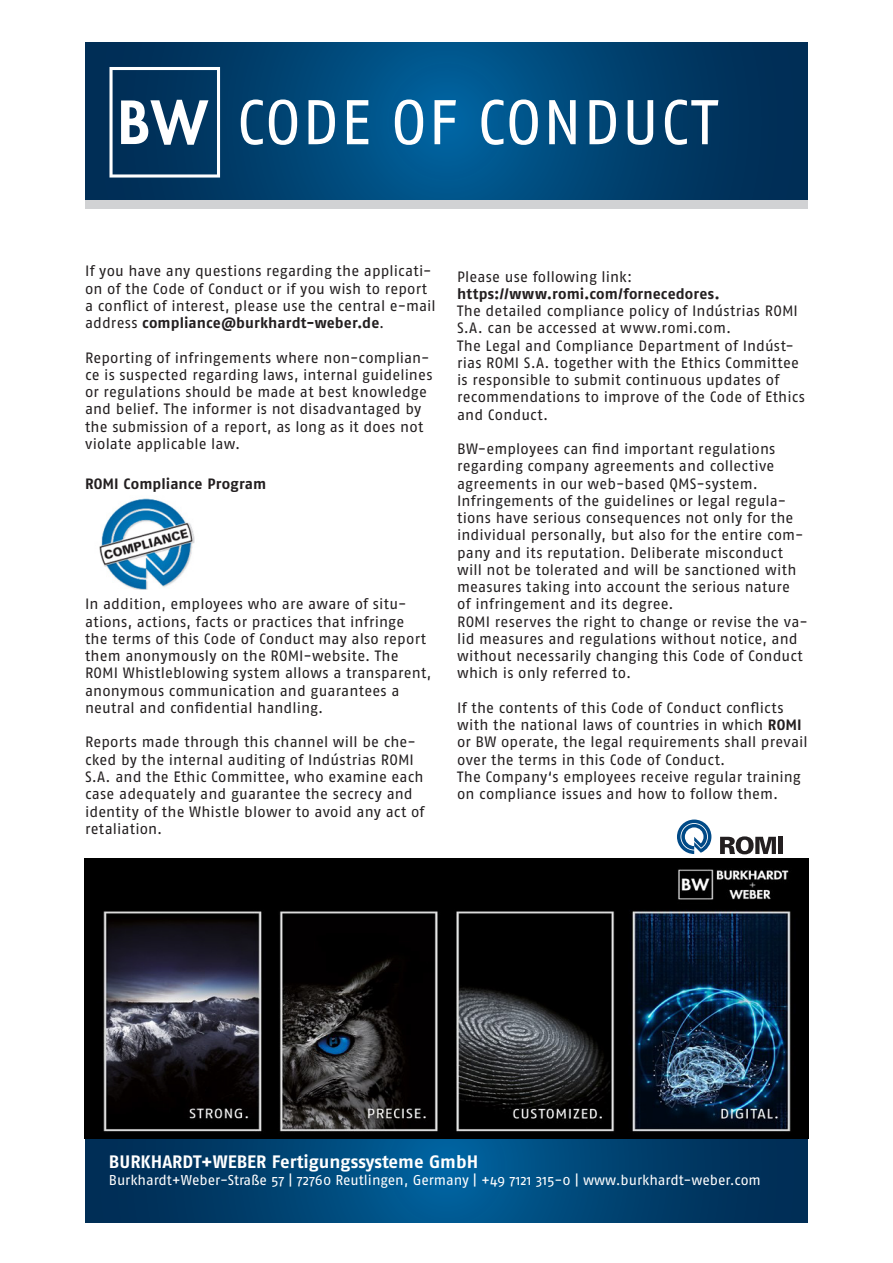
<style>
.page{position:relative;width:893px;height:1263px;background:#fff}
.page>*{position:absolute;margin:0;border:0;box-sizing:border-box;transform-origin:0 0}
.t1{font:63px "Fago OT";letter-spacing:.02em;color:#fff}
.t2{font:700 18px "Fago OT";color:#fff}
.t3{font:15px/17.2px "Fago OT";letter-spacing:.01em;color:#231f20}
.t4{font:700 15px "Fago OT";letter-spacing:.005em;color:#231f20}
.t5{font:14.25px "Fago OT";letter-spacing:-.005em;color:#fff}
.s1{font-weight:700}
</style>
<div class="page">
<svg style="left:85px;top:43px;width:723px;height:157px;background:#004473"></svg>
<div style="left:85px;top:200px;width:723px;height:8px;background:#d1d2d4"></div>
<svg style="left:85px;top:1138px;width:723px;height:85px;background:#004271"></svg>
<img style="left:99px;top:498px;width:96px;height:92px">
<div style="left:778px;top:837px;width:5px;height:17px;background:#231f20"></div>
<svg style="left:677px;top:819px;width:34px;height:35px"></svg>
<svg style="left:720px;top:836px;width:56px;height:18px"></svg>
<svg style="left:109px;top:67px;width:111px;height:111px"></svg>
<img style="left:85px;top:858px;width:723px;height:280px">
<p class="t1" style="left:236px;top:84px;width:482px">CODE OF CONDUCT</p>
<p class="t3" style="left:85px;top:262px;width:352px">If you have any questions regarding the applicati&shy;on of the Code of Conduct or if you wish to report a conflict of interest, please use the central e-mail address <span class="s1">compliance@burkhardt-weber.de</span>.</p>
<p class="t3" style="left:85px;top:349px;width:349px">Reporting of infringements where non-complian&shy;ce is suspected regarding laws, internal guidelines or regulations should be made at best knowledge and belief. The informer is not disadvantaged by the submission of a report, as long as it does not violate applicable law.</p>
<p class="t4" style="left:85px;top:474px;width:183px">ROMI Compliance Program</p>
<p class="t3" style="left:85px;top:596px;width:348px">In addition, employees who are aware of situ&shy;ations, actions, facts or practices that infringe<br>the terms of this Code of Conduct may also report them anonymously on the ROMI-website. The ROMI Whistleblowing system allows a transparent, anonymous communication and guarantees a neutral and confidential handling.</p>
<p class="t3" style="left:85px;top:734px;width:341px">Reports made through this channel will be che&shy;cked by the internal auditing of Indústrias ROMI S.A. and the Ethic Committee, who examine each case adequately and guarantee the secrecy and identity of the Whistle blower to avoid any act of retaliation.</p>
<p class="t3" style="left:457px;top:268px;width:342px">Please use following link: <span class="s1">https://www.romi.com/fornecedores.<br></span>The detailed compliance policy of Indústrias ROMI S.A. can be accessed at www.romi.com.</p>
<p class="t3" style="left:457px;top:337px;width:349px">The Legal and Compliance Department of Indúst&shy;rias ROMI S.A. together with the Ethics Committee is responsible to submit continuous updates of recommendations to improve of the Code of Ethics and Conduct.</p>
<p class="t3" style="left:457px;top:440px;width:320px;text-align:justify">BW-employees can find important regulations regarding company agreements and collective agreements in our web-based QMS-system.</p>
<p class="t3" style="left:457px;top:492px;width:352px">Infringements of the guidelines or legal regula&shy;tions have serious consequences not only for the individual personally, but also for the entire com&shy;pany and its reputation. Deliberate misconduct will not be tolerated and will be sanctioned with measures taking into account the serious nature<br>of infringement and its degree.<br>ROMI reserves the right to change or revise the va&shy;lid measures and regulations without notice, and without necessarily changing this Code of Conduct which is only referred to.</p>
<p class="t3" style="left:457px;top:699px;width:352px">If the contents of this Code of Conduct conflicts with the national laws of countries in which <span class="s1">ROMI </span>or BW operate, the legal requirements shall prevail over the terms in this Code of Conduct.</p>
<p class="t3" style="left:457px;top:768px;width:345px">The Company‘s employees receive regular training on compliance issues and how to follow them.</p>
<p class="t2" style="left:109px;top:1151px;width:371px">BURKHARDT+WEBER Fertigungssysteme GmbH</p>
<p class="t5" style="left:109px;top:1171px;width:653px">Burkhardt+Weber-Straße 57 | 72760 Reutlingen, Germany | +49 7121 315-0 | www.burkhardt-weber.com</p>
</div>
